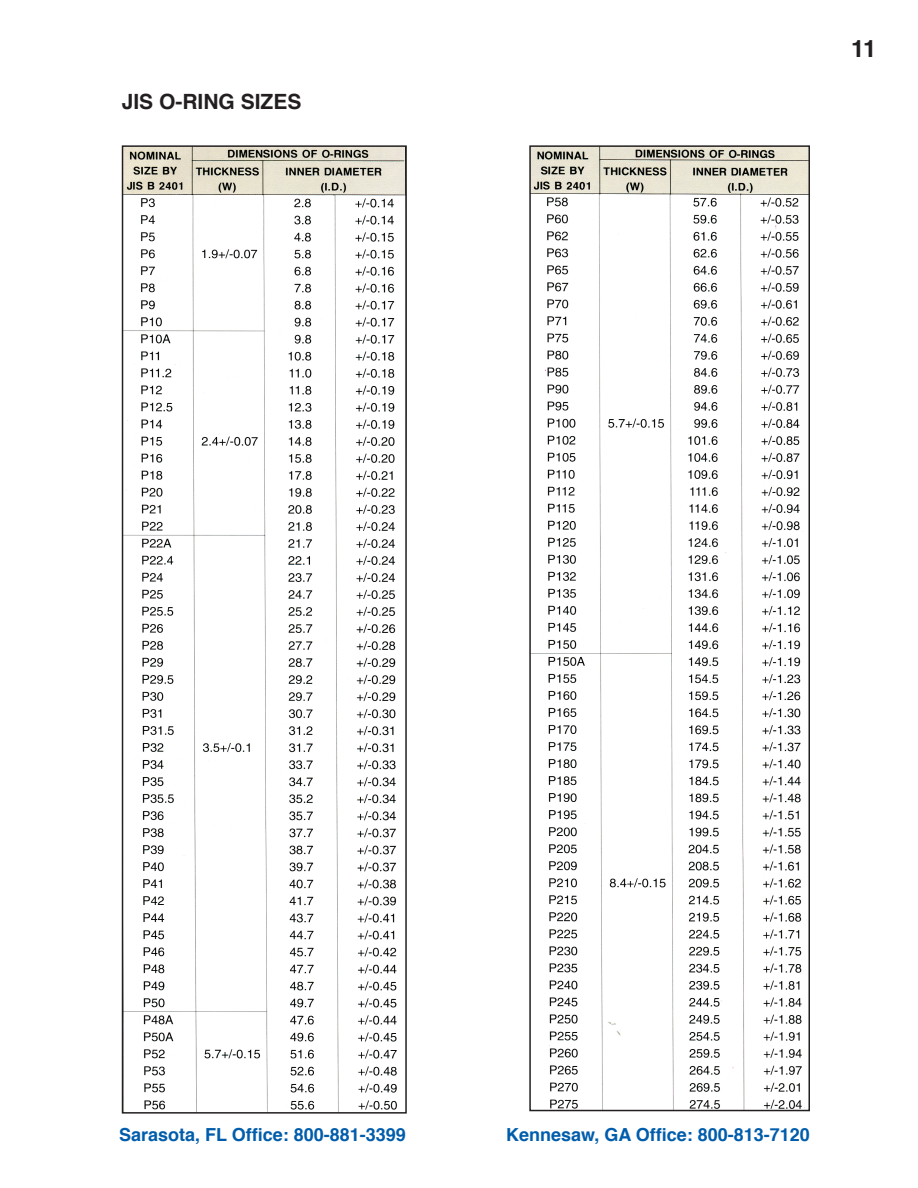
<style>
.page{position:relative;width:918px;height:1188px;background:#fff}
.page>*{position:absolute;margin:0;border:0;box-sizing:border-box;transform-origin:0 0}
.t1{font:700 24px "Helvetica";color:#231f20}
.t2{font:700 21px "Helvetica";color:#231f20}
.t3{font:700 18px "Helvetica";color:#015dab}
</style>
<div class="page">
<img style="left:532px;top:148px;width:275px;height:960px">
<div style="left:529px;top:145px;width:281px;height:966px;border:2px solid #231f20"></div>
<img style="left:125px;top:148px;width:279px;height:963px">
<div style="left:122px;top:145px;width:285px;height:969px;border:2px solid #231f20"></div>
<p class="t2" style="left:122px;top:85px;width:181px">JIS O-RING SIZES</p>
<h1 class="t1" style="left:851px;top:29px;width:27px">11</h1>
<p class="t3" style="left:119px;top:1120px;width:288px">Sarasota, FL Office: 800-881-3399</p>
<p class="t3" style="left:506px;top:1120px;width:305px">Kennesaw, GA Office: 800-813-7120</p>
</div>
